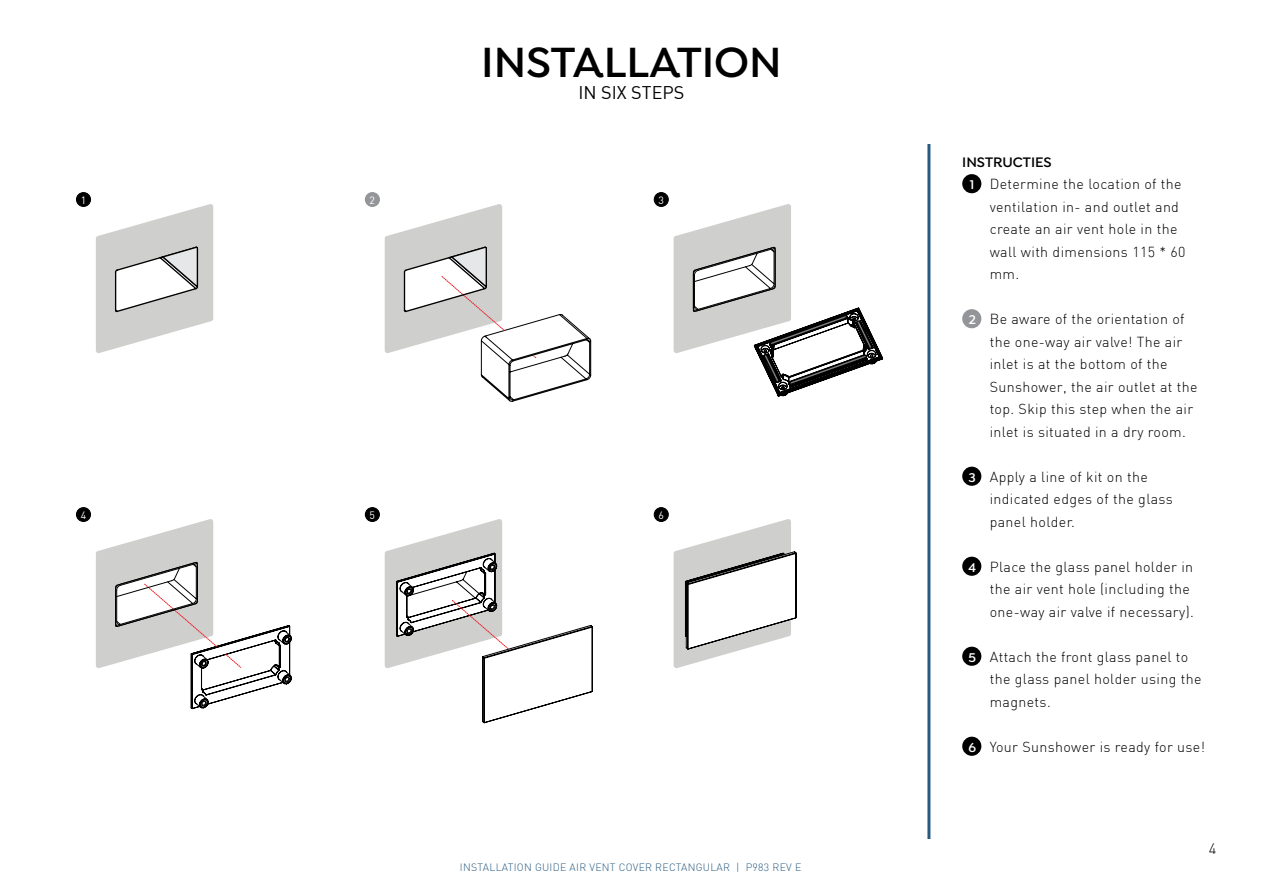
<style>
.page{position:relative;width:1263px;height:893px;background:#fff}
.page>*{position:absolute;margin:0;border:0;box-sizing:border-box;transform-origin:0 0}
.t1{font:600 45px "Isidora";color:#000}
.t2{font:18px "DIN";color:#000}
.t3{font:300 15px "DIN";color:#000}
.t4{font:600 14.7px "Isidora";color:#000}
.t5{font:300 14.25px/22.5px "DIN";letter-spacing:.025em;color:#000}
.t6{font:600 13.5px "Isidora";color:#fff}
.t7{font:300 10.5px "DIN";letter-spacing:.025em;color:#295a80}
.t8{font:10.5px "DIN";color:#fff}
</style>
<div class="page">
<hr style="left:927px;top:144px;width:3px;height:695px;background:#295a80">
<svg style="left:96px;top:204px;width:117px;height:149px"></svg>
<svg style="left:385px;top:204px;width:206px;height:198px"></svg>
<svg style="left:674px;top:204px;width:209px;height:193px"></svg>
<svg style="left:96px;top:519px;width:196px;height:190px"></svg>
<svg style="left:385px;top:519px;width:208px;height:205px"></svg>
<svg style="left:674px;top:519px;width:123px;height:149px"></svg>
<div style="left:77px;top:193px;width:13px;height:13px;background:#000;border-radius:50%"></div>
<div style="left:76px;top:192px;width:15px;height:15px;border:1px solid #000;border-radius:50%"></div>
<div style="left:77px;top:508px;width:13px;height:13px;background:#000;border-radius:50%"></div>
<div style="left:76px;top:507px;width:15px;height:15px;border:1px solid #000;border-radius:50%"></div>
<div style="left:365px;top:193px;width:14px;height:13px;background:#939598;border-radius:50%"></div>
<div style="left:365px;top:192px;width:15px;height:15px;border:1px solid #939598;border-radius:50%"></div>
<div style="left:365px;top:508px;width:14px;height:13px;background:#000;border-radius:50%"></div>
<div style="left:365px;top:507px;width:15px;height:15px;border:1px solid #000;border-radius:50%"></div>
<div style="left:654px;top:193px;width:14px;height:13px;background:#000;border-radius:50%"></div>
<div style="left:654px;top:192px;width:15px;height:15px;border:1px solid #000;border-radius:50%"></div>
<div style="left:654px;top:508px;width:14px;height:13px;background:#000;border-radius:50%"></div>
<div style="left:654px;top:507px;width:15px;height:15px;border:1px solid #000;border-radius:50%"></div>
<div style="left:962px;top:174px;width:19px;height:19px;background:#000;border-radius:50%"></div>
<div style="left:962px;top:309px;width:19px;height:19px;background:#939598;border-radius:50%"></div>
<div style="left:962px;top:467px;width:19px;height:19px;background:#000;border-radius:50%"></div>
<div style="left:962px;top:557px;width:19px;height:19px;background:#000;border-radius:50%"></div>
<div style="left:962px;top:647px;width:19px;height:19px;background:#000;border-radius:50%"></div>
<div style="left:962px;top:737px;width:19px;height:19px;background:#000;border-radius:50%"></div>
<p class="t8" style="left:81px;top:193px;width:7px">1</p>
<p class="t8" style="left:81px;top:508px;width:7px">4</p>
<p class="t8" style="left:370px;top:193px;width:7px">2</p>
<h1 class="t1" style="left:481px;top:35px;width:302px">INSTALLATION</h1>
<p class="t2" style="left:578px;top:81px;width:107px">IN SIX STEPS</p>
<p class="t8" style="left:658px;top:193px;width:7px">3</p>
<p class="t8" style="left:370px;top:508px;width:7px">5</p>
<p class="t8" style="left:658px;top:508px;width:7px">6</p>
<p class="t7" style="left:460px;top:861px;width:343px">INSTALLATION GUIDE AIR VENT COVER RECTANGULAR | P983 REV E</p>
<p class="t4" style="left:962px;top:153px;width:91px">INSTRUCTIES</p>
<p class="t6" style="left:970px;top:177px;width:6px">1</p>
<p class="t6" style="left:969px;top:312px;width:9px">2</p>
<p class="t6" style="left:969px;top:469px;width:9px">3</p>
<p class="t6" style="left:968px;top:559px;width:9px">4</p>
<p class="t6" style="left:968px;top:649px;width:9px">5</p>
<p class="t6" style="left:968px;top:739px;width:9px">6</p>
<p class="t5" style="left:990px;top:172px;width:197px">Determine the location of the ventilation in- and outlet and create an air vent hole in the wall with dimensions 115 * 60 mm.</p>
<p class="t5" style="left:990px;top:307px;width:209px">Be aware of the orientation of the one-way air valve! The air inlet is at the bottom of the<br>Sunshower, the air outlet at the top. Skip this step when the air inlet is situated in a dry room.</p>
<p class="t5" style="left:990px;top:465px;width:184px">Apply a line of kit on the indicated edges of the glass panel holder.</p>
<p class="t5" style="left:990px;top:555px;width:206px">Place the glass panel holder in the air vent hole (including the one-way air valve if necessary).</p>
<p class="t5" style="left:990px;top:645px;width:213px">Attach the front glass panel to the glass panel holder using the magnets.</p>
<p class="t5" style="left:990px;top:735px;width:217px">Your Sunshower is ready for use!</p>
<p class="t3" style="left:1209px;top:839px;width:9px">4</p>
</div>
